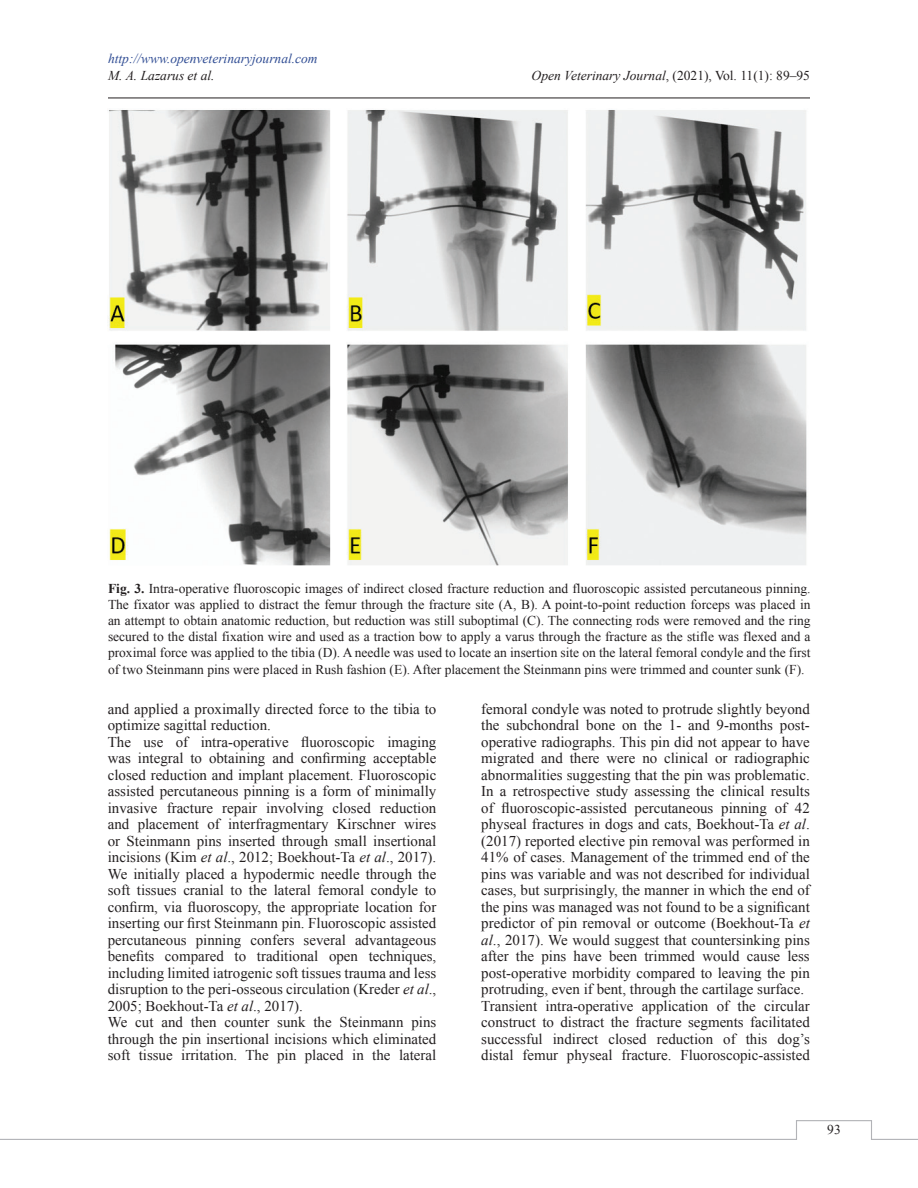
<style>
.page{position:relative;width:918px;height:1188px;background:#fff}
.page>*{position:absolute;margin:0;border:0;box-sizing:border-box;transform-origin:0 0}
.Para{font:15px/16.5px "Times New Roman";color:#231f20;text-align:justify}
.Fig_Caption{font:13.5px/16.2px "Times New Roman";color:#231f20;text-align:justify}
.t1{font:italic 13.5px "Times New Roman";color:#304d94}
.t2{font:italic 13.5px "Times New Roman";color:#231f20}
.s1{font-style:italic}
.s2{font-weight:700}
</style>
<div class="page">
<hr style="left:108px;top:98px;width:702px;height:1px;background:#231f20">
<svg style="left:0;top:1120px;width:918px;height:20px"></svg>
<img style="left:108px;top:110px;width:699px;height:456px">
<p class="t1" style="left:108px;top:50px;width:211px">http://www.openveterinaryjournal.com</p>
<p class="t2" style="left:108px;top:66px;width:108px">M. A. Lazarus et al.</p>
<p class="Fig_Caption" style="left:532px;top:67px;width:280px"><span class="s1">Open Veterinary Journal</span>, (2021), Vol. 11(1): 89–95</p>
<p class="Fig_Caption" style="left:108px;top:580px;width:704px"><span class="s2">Fig. 3.</span> Intra-operative fluoroscopic images of indirect closed fracture reduction and fluoroscopic assisted percutaneous pinning.<br>The fixator was applied to distract the femur through the fracture site (A, B). A point-to-point reduction forceps was placed in an attempt to obtain anatomic reduction, but reduction was still suboptimal (C). The connecting rods were removed and the ring secured to the distal fixation wire and used as a traction bow to apply a varus through the fracture as the stifle was flexed and a proximal force was applied to the tibia (D). A needle was used to locate an insertion site on the lateral femoral condyle and the first of two Steinmann pins were placed in Rush fashion (E). After placement the Steinmann pins were trimmed and counter sunk (F).</p>
<p class="Para" style="left:108px;top:700px;width:330px">and applied a proximally directed force to the tibia to optimize sagittal reduction.</p>
<p class="Para" style="left:108px;top:733px;width:330px">The use of intra-operative fluoroscopic imaging was integral to obtaining and confirming acceptable closed reduction and implant placement. Fluoroscopic assisted percutaneous pinning is a form of minimally invasive fracture repair involving closed reduction and placement of interfragmentary Kirschner wires or Steinmann pins inserted through small insertional incisions (Kim <span class="s1">et al</span>., 2012; Boekhout-Ta <span class="s1">et al</span>., 2017).<br>We initially placed a hypodermic needle through the soft tissues cranial to the lateral femoral condyle to confirm, via fluoroscopy, the appropriate location for inserting our first Steinmann pin. Fluoroscopic assisted percutaneous pinning confers several advantageous benefits compared to traditional open techniques, including limited iatrogenic soft tissues trauma and less disruption to the peri-osseous circulation (Kreder <span class="s1">et al</span>., 2005; Boekhout-Ta <span class="s1">et al</span>., 2017).</p>
<p class="Para" style="left:108px;top:1014px;width:330px">We cut and then counter sunk the Steinmann pins through the pin insertional incisions which eliminated soft tissue irritation. The pin placed in the lateral</p>
<p class="Para" style="left:481px;top:700px;width:330px">femoral condyle was noted to protrude slightly beyond the subchondral bone on the 1- and 9-months post&shy;operative radiographs. This pin did not appear to have migrated and there were no clinical or radiographic abnormalities suggesting that the pin was problematic.<br>In a retrospective study assessing the clinical results of fluoroscopic-assisted percutaneous pinning of 42 physeal fractures in dogs and cats, Boekhout-Ta <span class="s1">et al</span>. (2017) reported elective pin removal was performed in 41% of cases. Management of the trimmed end of the pins was variable and was not described for individual cases, but surprisingly, the manner in which the end of the pins was managed was not found to be a significant predictor of pin removal or outcome (Boekhout-Ta <span class="s1">et al</span>., 2017). We would suggest that countersinking pins after the pins have been trimmed would cause less post-operative morbidity compared to leaving the pin protruding, even if bent, through the cartilage surface.</p>
<p class="Para" style="left:481px;top:997px;width:330px">Transient intra-operative application of the circular construct to distract the fracture segments facilitated successful indirect closed reduction of this dog’s distal femur physeal fracture. Fluoroscopic-assisted</p>
<p class="Fig_Caption" style="left:827px;top:1121px;width:15px">93</p>
</div>
